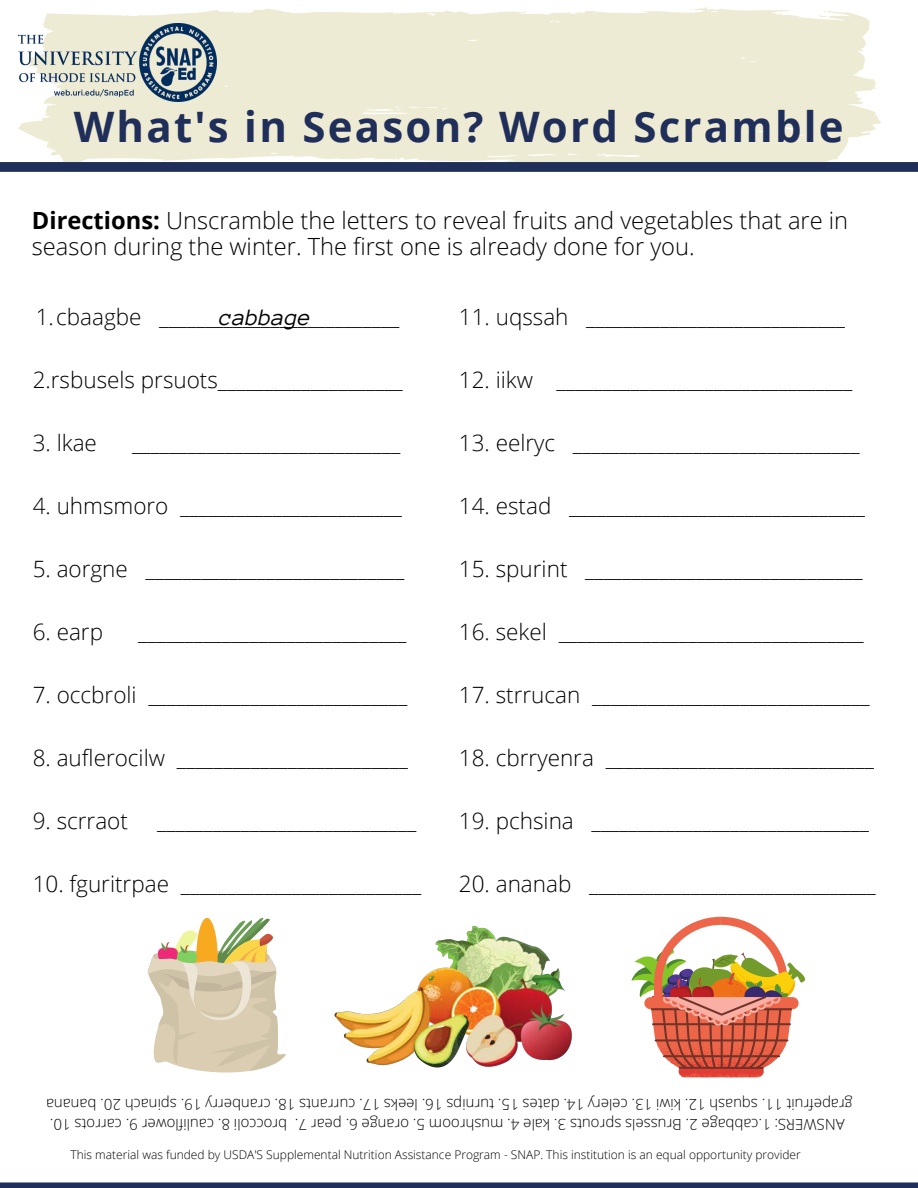
<style>
.page{position:relative;width:918px;height:1188px;background:#fff}
.page>*{position:absolute;margin:0;border:0;box-sizing:border-box;transform-origin:0 0}
.t1{font:700 42px "Open Sans";letter-spacing:.055em;color:#202f5a}
.t2{font:italic 24px "Anonymous Pro";color:#000}
.t3{font:300 23.7px/26.1px "Open Sans";color:#000}
.t4{font:300 22.5px "Open Sans";color:#000}
.t5{font:300 15px/20.2px "Open Sans";color:#000}
.t6{font:300 12px "Open Sans";color:#000}
.s1{font-weight:700}
</style>
<div class="page">
<svg style="left:18px;top:7px;width:863px;height:155px;background:#efecd8"></svg>
<svg style="left:0;top:162px;width:918px;height:10px;background:#23325c"></svg>
<svg style="left:0;top:1182px;width:918px;height:6px;background:#313e66"></svg>
<img style="left:18px;top:24px;width:198px;height:78px">
<svg style="left:147px;top:917px;width:139px;height:156px"></svg>
<svg style="left:632px;top:917px;width:173px;height:160px"></svg>
<img style="left:334px;top:926px;width:238px;height:142px">
<p class="t1" style="left:74px;top:97px;width:772px">What's in Season? Word Scramble</p>
<p class="t3" style="left:32px;top:206px;width:818px"><span class="s1">Directions:</span> Unscramble the letters to reveal fruits and vegetables that are in season during the winter. The first one is already done for you.</p>
<p class="t4" style="left:36px;top:301px;width:365px">1.cbaagbe __________________________</p>
<p class="t2" style="left:220px;top:305px;width:93px">cabbage</p>
<p class="t4" style="left:459px;top:301px;width:388px">11. uqssah ____________________________</p>
<p class="t4" style="left:33px;top:364px;width:372px">2.rsbusels prsuots____________________</p>
<p class="t4" style="left:459px;top:364px;width:395px">12. iikw ________________________________</p>
<p class="t4" style="left:33px;top:427px;width:66px">3. lkae</p>
<p class="t4" style="left:132px;top:427px;width:270px">_____________________________</p>
<p class="t4" style="left:459px;top:427px;width:402px">13. eelryc _______________________________</p>
<p class="t4" style="left:33px;top:490px;width:371px">4. uhmsmoro ________________________</p>
<p class="t4" style="left:459px;top:490px;width:407px">14. estad ________________________________</p>
<p class="t4" style="left:33px;top:553px;width:373px">5. aorgne ____________________________</p>
<p class="t4" style="left:459px;top:553px;width:405px">15. spurint ______________________________</p>
<p class="t4" style="left:33px;top:616px;width:72px">6. earp</p>
<p class="t4" style="left:138px;top:616px;width:270px">_____________________________</p>
<p class="t4" style="left:459px;top:616px;width:406px">16. sekel _________________________________</p>
<p class="t4" style="left:33px;top:679px;width:376px">7. occbroli ____________________________</p>
<p class="t4" style="left:459px;top:679px;width:412px">17. strrucan ______________________________</p>
<p class="t4" style="left:33px;top:742px;width:377px">8. auflerocilw _________________________</p>
<p class="t4" style="left:459px;top:742px;width:416px">18. cbrryenra _____________________________</p>
<p class="t4" style="left:33px;top:805px;width:97px">9. scrraot</p>
<p class="t4" style="left:157px;top:805px;width:260px">____________________________</p>
<p class="t4" style="left:459px;top:805px;width:411px">19. pchsina ______________________________</p>
<p class="t4" style="left:33px;top:868px;width:390px">10. fguritrpae __________________________</p>
<p class="t4" style="left:459px;top:868px;width:418px">20. ananab _______________________________</p>
<p class="t5" style="left:853px;top:1135px;width:808px;text-indent:8px;rotate:-180deg">ANSWERS: 1.cabbage 2. Brussels sprouts 3. kale 4. mushroom 5. orange 6. pear 7.<br>grapefruit 11. squash 12. kiwi 13. celery 14. dates 15. turnips 16. leeks 17. currants 18. cranberry 19. spinach 20. banana</p>
<p class="t6" style="left:71px;top:1146px;width:732px">This material was funded by USDA'S Supplemental Nutrition Assistance Program - SNAP. This institution is an equal opportunity provider</p>
<p class="t5" style="left:287px;top:1135px;width:239px;rotate:-180deg">broccoli 8. cauliflower 9. carrots 10.</p>
</div>
